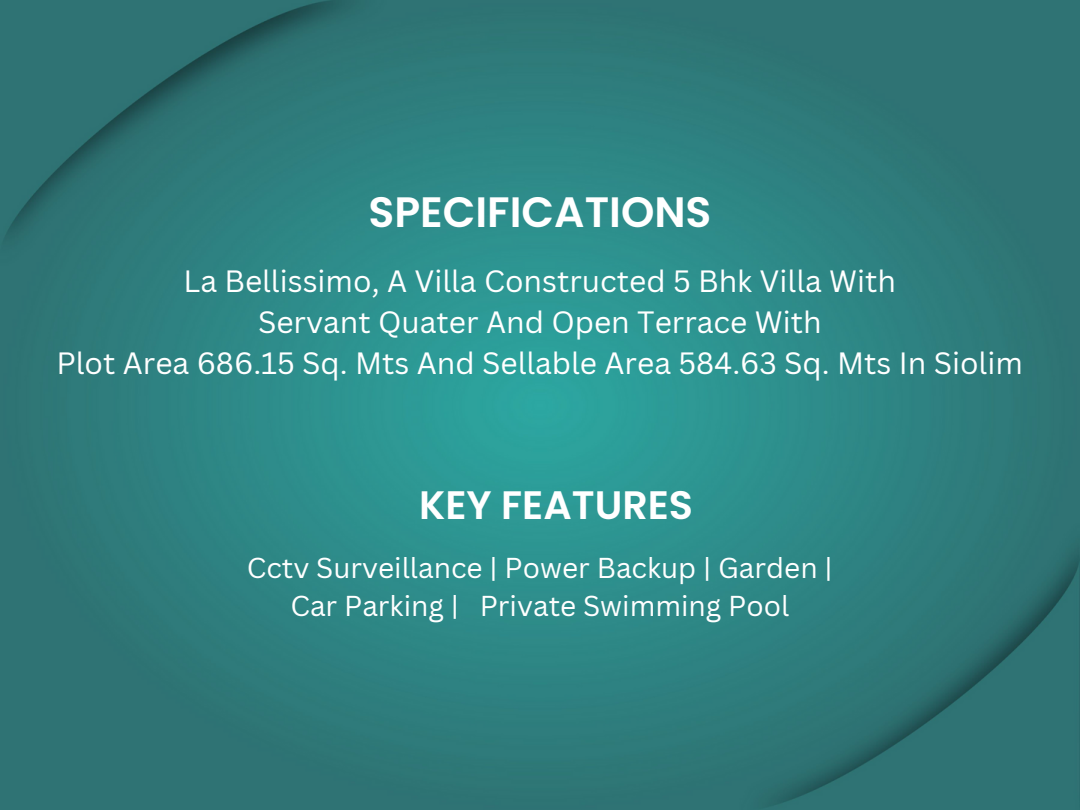
<style>
.page{position:relative;width:1080px;height:810px;background:#fff}
.page>*{position:absolute;margin:0;border:0;box-sizing:border-box;transform-origin:0 0}
.t1{font:600 42.5px "Poppins";color:#fff}
.t2{font:600 39.75px "Poppins";color:#fff}
.t3{font:30px "Canva Sans";color:#fff}
.t4{font:28px/38.5px "Canva Sans";color:#fff;text-align:center}
</style>
<div class="page">
<img style="left:0;top:0;width:1080px;height:810px">
<h1 class="t1" style="left:369px;top:182px;width:344px">SPECIFICATIONS</h1>
<p class="t3" style="left:183px;top:260px;width:714px">La Bellissimo, A Villa Constructed 5 Bhk Villa With</p>
<p class="t3" style="left:258px;top:301px;width:565px">Servant Quater And Open Terrace With</p>
<p class="t3" style="left:56px;top:342px;width:968px">Plot Area 686.15 Sq. Mts And Sellable Area 584.63 Sq. Mts In Siolim</p>
<h1 class="t2" style="left:419px;top:478px;width:276px">KEY FEATURES</h1>
<p class="t4" style="left:247px;top:548px;width:587px">Cctv Surveillance | Power Backup | Garden |<br>Car Parking | Private Swimming Pool</p>
</div>
